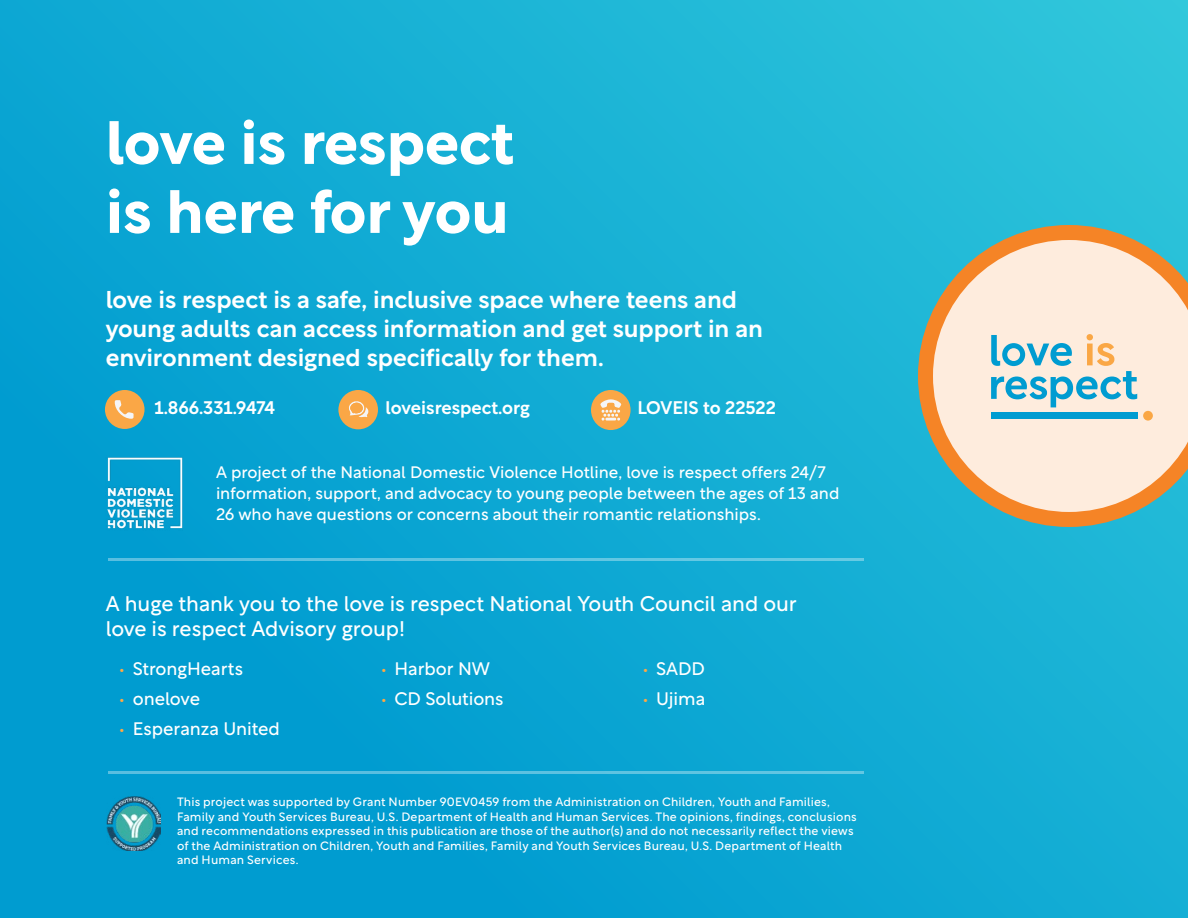
<style>
.page{position:relative;width:1188px;height:918px;background:#fff}
.page>*{position:absolute;margin:0;border:0;box-sizing:border-box;transform-origin:0 0}
.t1{font:700 60px/69px "Rotunda";color:#fff}
.t2{font:500 24px/28.8px "Rotunda";letter-spacing:-.005em;color:#fff}
.t3{font:21px/25.2px "Rotunda";letter-spacing:-.005em;color:#fff}
.t4{font:18px "Rotunda";letter-spacing:-.005em;color:#fff}
.t5{font:500 18px "Rotunda";color:#fff}
.t6{font:16.5px/21px "Rotunda";color:#fff}
.t7{font:12px/14.4px "Rotunda";letter-spacing:.015em;color:#fff}
.s1{font-size:15px;color:#ffa843}
</style>
<div class="page">
<div style="left:0;top:0;width:1188px;height:918px;background:linear-gradient(to right,#019dd0,#22bad7)"></div>
<img style="left:106px;top:796px;width:54px;height:54px">
<div style="left:105px;top:390px;width:40px;height:39px;background:#faa746;border-radius:50%"></div>
<svg style="left:115px;top:400px;width:19px;height:19px"></svg>
<div style="left:591px;top:390px;width:40px;height:40px;background:#faa746;border-radius:50%"></div>
<svg style="left:600px;top:399px;width:22px;height:22px"></svg>
<div style="left:338px;top:390px;width:40px;height:39px;background:#faa746;border-radius:50%"></div>
<svg style="left:349px;top:401px;width:20px;height:17px"></svg>
<svg style="left:918px;top:225px;width:270px;height:302px;background:#d0d1bf"></svg>
<div style="left:991px;top:412px;width:146px;height:7px;background:#009cd1"></div>
<div style="left:1143px;top:411px;width:10px;height:10px;background:#faa745;border-radius:50%"></div>
<svg style="left:991px;top:334px;width:146px;height:73px;background:#bad4d4"></svg>
<hr style="left:108px;top:558px;width:756px;height:3px;background:#fff">
<hr style="left:108px;top:771px;width:756px;height:3px;background:#fff">
<img style="left:105px;top:455px;width:79px;height:76px">
<h1 class="t1" style="left:106px;top:102px;width:409px">love is respect is here for you</h1>
<h2 class="t2" style="left:106px;top:283px;width:659px">love is respect is a safe, inclusive space where teens and young adults can access information and get support in an environment designed specifically for them.</h2>
<h3 class="t5" style="left:155px;top:393px;width:122px">1.866.331.9474</h3>
<h3 class="t5" style="left:386px;top:393px;width:146px">loveisrespect.org</h3>
<h3 class="t5" style="left:638px;top:393px;width:140px">LOVEIS to 22522</h3>
<h3 class="t6" style="left:216px;top:460px;width:625px">A project of the National Domestic Violence Hotline, love is respect offers 24/7 information, support, and advocacy to young people between the ages of 13 and<br>26 who have questions or concerns about their romantic relationships.</h3>
<h3 class="t3" style="left:106px;top:589px;width:693px">A huge thank you to the love is respect National Youth Council and our love is respect Advisory group!</h3>
<h3 class="t4" style="left:119px;top:654px;width:125px"><span class="s1">•</span> StrongHearts</h3>
<h3 class="t4" style="left:119px;top:684px;width:82px"><span class="s1">•</span> onelove</h3>
<h3 class="t4" style="left:119px;top:714px;width:162px"><span class="s1">•</span> Esperanza United</h3>
<h3 class="t4" style="left:643px;top:654px;width:64px"><span class="s1">•</span> SADD</h3>
<h3 class="t4" style="left:643px;top:684px;width:64px"><span class="s1">•</span> Ujima</h3>
<h3 class="t4" style="left:381px;top:654px;width:110px"><span class="s1">•</span> Harbor NW</h3>
<h3 class="t4" style="left:381px;top:684px;width:124px"><span class="s1">•</span> CD Solutions</h3>
<p class="t7" style="left:177px;top:794px;width:681px">This project was supported by Grant Number 90EV0459 from the Administration on Children, Youth and Families, Family and Youth Services Bureau, U.S. Department of Health and Human Services. The opinions, findings, conclusions and recommendations expressed in this publication are those of the author(s) and do not necessarily reflect the views of the Administration on Children, Youth and Families, Family and Youth Services Bureau, U.S. Department of Health and Human Services.</p>
</div>
